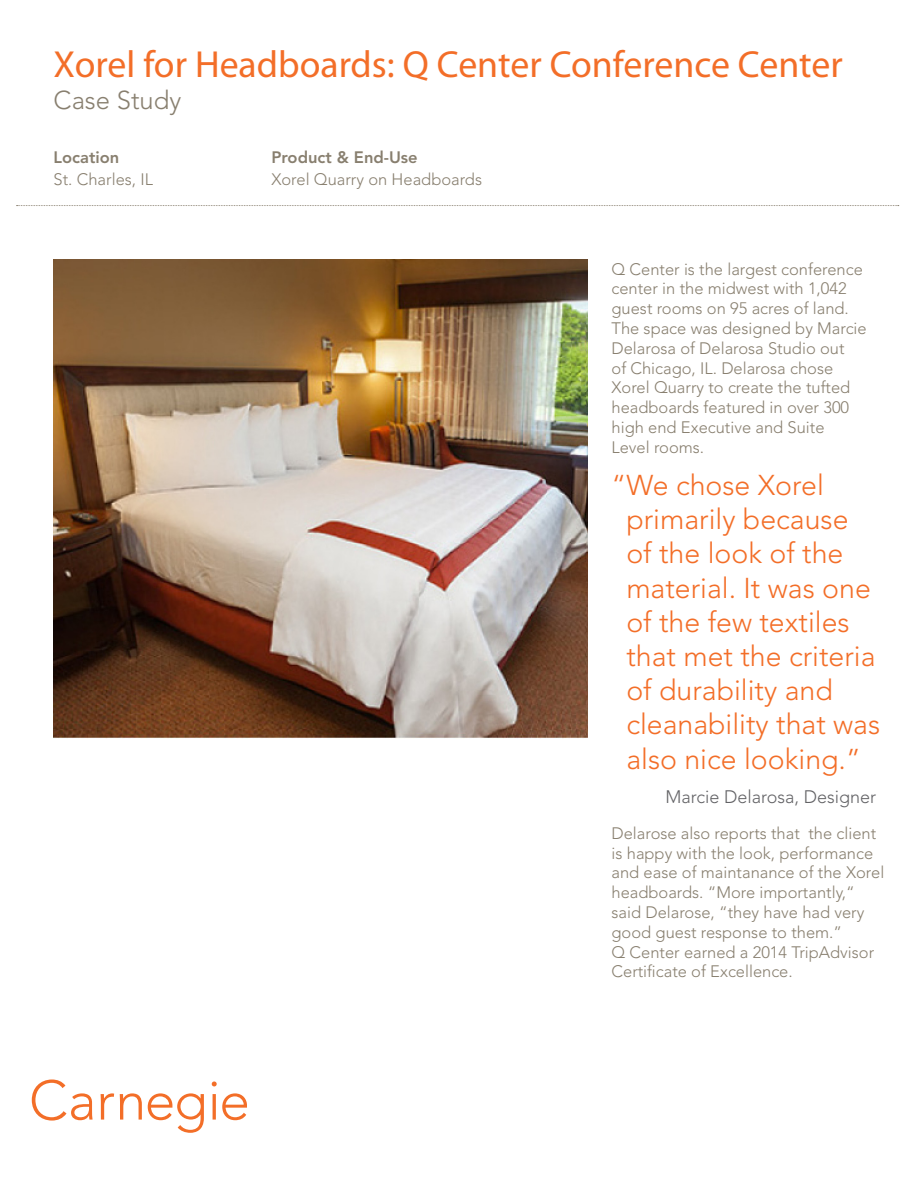
<style>
.page{position:relative;width:918px;height:1188px;background:#fff}
.page>*{position:absolute;margin:0;border:0;box-sizing:border-box;transform-origin:0 0}
.t1{font:37.8px "Myriad Pro";color:#f36e28}
.t2{font:300 28.5px/34.2px "Avenir";color:#f36e28}
.t3{font:300 25.65px "Avenir";color:#887f6f}
.t4{font:300 18px "Avenir";color:#636366}
.t5{font:300 16.5px/19.8px "Avenir";color:#887f6f}
.t6{font:800 16.5px "Avenir";color:#887f6f}
</style>
<div class="page">
<svg style="left:17px;top:205px;width:882px;height:1px"></svg>
<svg style="left:32px;top:1080px;width:61px;height:41px"></svg>
<svg style="left:101px;top:1093px;width:13px;height:27px"></svg>
<svg style="left:120px;top:1093px;width:22px;height:27px"></svg>
<svg style="left:148px;top:1093px;width:56px;height:40px"></svg>
<svg style="left:212px;top:1082px;width:35px;height:38px"></svg>
<img style="left:54px;top:260px;width:533px;height:479px">
<p class="t1" style="left:54px;top:41px;width:791px">Xorel for Headboards: Q Center Conference Center</p>
<p class="t3" style="left:54px;top:85px;width:129px">Case Study</p>
<p class="t6" style="left:54px;top:147px;width:67px">Location</p>
<p class="t5" style="left:54px;top:169px;width:101px">St. Charles, IL</p>
<p class="t6" style="left:271px;top:147px;width:148px">Product &amp; End-Use</p>
<p class="t5" style="left:271px;top:169px;width:212px">Xorel Quarry on Headboards</p>
<p class="t5" style="left:612px;top:259px;width:253px">Q Center is the largest conference center in the midwest with 1,042 guest rooms on 95 acres of land.</p>
<p class="t5" style="left:612px;top:318px;width:257px">The space was designed by Marcie<br>Delarosa of Delarosa Studio out<br>of Chicago, IL. Delarosa chose</p>
<p class="t5" style="left:612px;top:378px;width:240px">Xorel Quarry to create the tufted headboards featured in over 300 high end Executive and Suite<br>Level rooms.</p>
<p class="t2" style="left:626px;top:468px;width:255px;text-indent:-15px">“We chose Xorel primarily because of the look of the material. It was one of the few textiles that met the criteria of durability and cleanability that was also nice looking.”</p>
<p class="t4" style="left:666px;top:786px;width:212px">Marcie Delarosa, Designer</p>
<p class="t5" style="left:612px;top:823px;width:274px">Delarose also reports that the client is happy with the look, performance and ease of maintanance of the Xorel headboards. “More importantly,“ said Delarose, “they have had very good guest response to them.”<br>Q Center earned a 2014 TripAdvisor Certificate of Excellence.</p>
</div>
